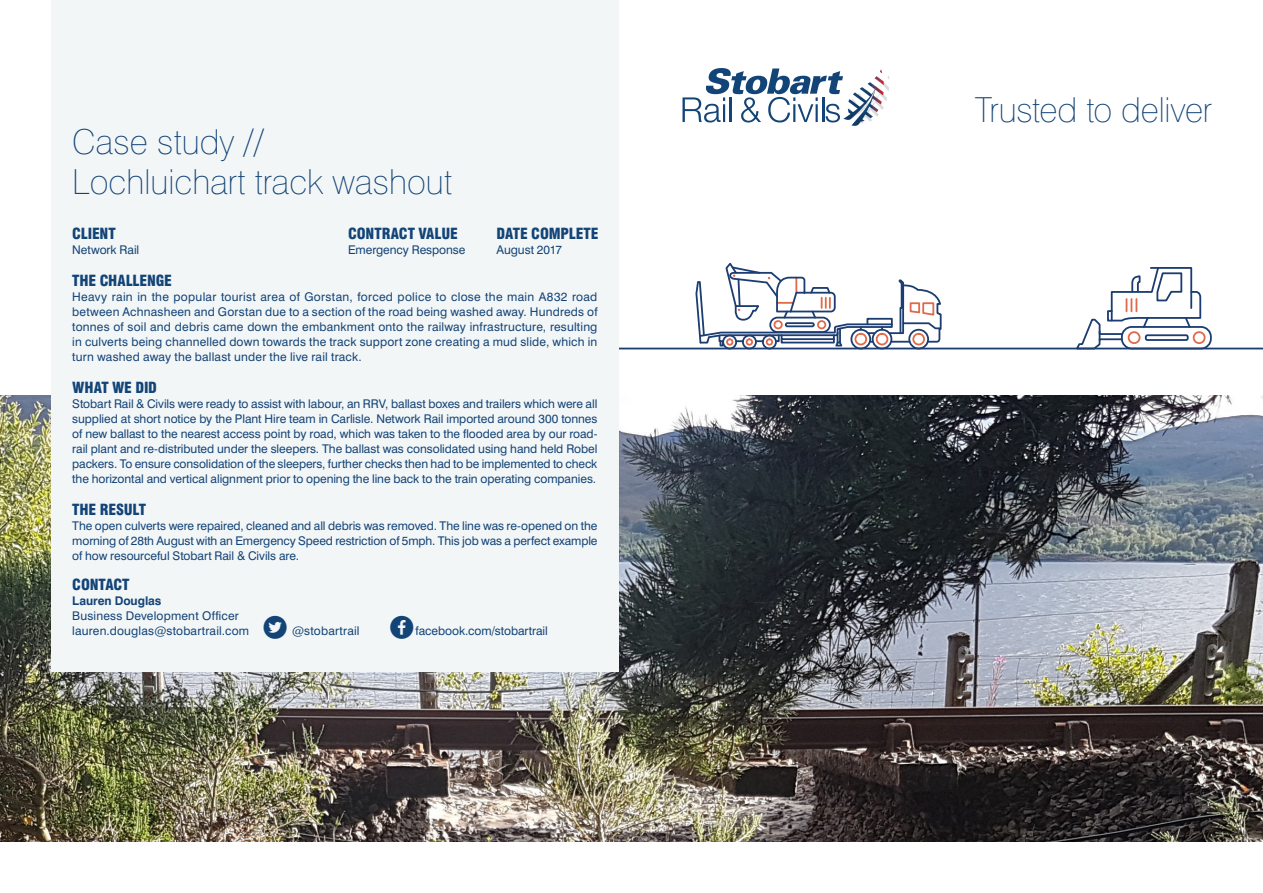
<style>
.page{position:relative;width:1263px;height:893px;background:#fff}
.page>*{position:absolute;margin:0;border:0;box-sizing:border-box;transform-origin:0 0}
.t1{font:100 34.5px/40.5px "Swiss 721 BT";color:#134477}
.t2{font:900 condensed 15px "Swiss 721 BT";letter-spacing:-.015em;color:#134477}
.t3{font:12px/15px "Swiss 721 BT";color:#134477;text-align:justify}
.t4{font:700 12px "Swiss 721 BT";letter-spacing:-.005em;color:#134477}
.s1{font-family:"Smartphone Pro";font-size:24px}
</style>
<div class="page">
<img style="left:0;top:395px;width:1263px;height:447px">
<hr style="left:598px;top:348px;width:665px;height:1px;background:#1c3d71">
<div style="left:908px;top:329px;width:21px;height:20px;border:2px solid #1c3d71;border-radius:50%"></div>
<div style="left:872px;top:329px;width:20px;height:20px;border:2px solid #1c3d71;border-radius:50%"></div>
<div style="left:850px;top:329px;width:21px;height:20px;border:2px solid #1c3d71;border-radius:50%"></div>
<div style="left:762px;top:335px;width:15px;height:14px;border:2px solid #1c3d71;border-radius:50%"></div>
<div style="left:742px;top:335px;width:15px;height:14px;border:2px solid #1c3d71;border-radius:50%"></div>
<div style="left:722px;top:335px;width:15px;height:14px;border:2px solid #1c3d71;border-radius:50%"></div>
<svg style="left:695px;top:264px;width:247px;height:83px"></svg>
<div style="left:1121px;top:326px;width:91px;height:23px;border:2px solid #1c3d71;border-radius:10px"></div>
<div style="left:1193px;top:331px;width:12px;height:13px;border:2px solid #e16a4b;border-radius:50%"></div>
<svg style="left:1074px;top:267px;width:128px;height:83px"></svg>
<div style="left:51px;top:0;width:568px;height:672px;background:#f3f6f7"></div>
<svg style="left:682px;top:68px;width:207px;height:58px"></svg>
<p class="t1" style="left:72px;top:121px;width:382px">Case study //<br>Lochluichart track washout</p>
<p class="t2" style="left:72px;top:225px;width:45px">CLIENT</p>
<p class="t2" style="left:348px;top:225px;width:111px">CONTRACT VALUE</p>
<p class="t2" style="left:497px;top:225px;width:104px">DATE COMPLETE</p>
<p class="t3" style="left:72px;top:242px;width:68px">Network Rail</p>
<p class="t3" style="left:348px;top:242px;width:119px">Emergency Response</p>
<p class="t3" style="left:497px;top:242px;width:67px">August 2017</p>
<p class="t2" style="left:72px;top:272px;width:101px">THE CHALLENGE</p>
<p class="t3" style="left:72px;top:289px;width:527px">Heavy rain in the popular tourist area of Gorstan, forced police to close the main A832 road between Achnasheen and Gorstan due to a section of the road being washed away. Hundreds of tonnes of soil and debris came down the embankment onto the railway infrastructure, resulting in culverts being channelled down towards the track support zone creating a mud slide, which in turn washed away the ballast under the live rail track.</p>
<p class="t2" style="left:72px;top:379px;width:86px">WHAT WE DID</p>
<p class="t3" style="left:72px;top:396px;width:527px">Stobart Rail &amp; Civils were ready to assist with labour, an RRV, ballast boxes and trailers which were all supplied at short notice by the Plant Hire team in Carlisle. Network Rail imported around 300 tonnes of new ballast to the nearest access point by road, which was taken to the flooded area by our road&shy;rail plant and re-distributed under the sleepers. The ballast was consolidated using hand held Robel packers. To ensure consolidation of the sleepers, further checks then had to be implemented to check the horizontal and vertical alignment prior to opening the line back to the train operating companies.</p>
<p class="t2" style="left:72px;top:501px;width:75px">THE RESULT</p>
<p class="t3" style="left:72px;top:518px;width:527px">The open culverts were repaired, cleaned and all debris was removed. The line was re-opened on the morning of 28th August with an Emergency Speed restriction of 5mph. This job was a perfect example of how resourceful Stobart Rail &amp; Civils are.</p>
<p class="t2" style="left:72px;top:576px;width:59px">CONTACT</p>
<p class="t4" style="left:72px;top:594px;width:91px">Lauren Douglas</p>
<p class="t3" style="left:72px;top:608px;width:168px">Business Development Officer</p>
<p class="t3" style="left:72px;top:623px;width:289px">lauren.douglas@stobartrail.com <span class="s1">t</span> @stobartrail</p>
<p class="t3" style="left:390px;top:623px;width:159px"><span class="s1">f</span> facebook.com/stobartrail</p>
<p class="t1" style="left:975px;top:89px;width:239px">Trusted to deliver</p>
</div>
